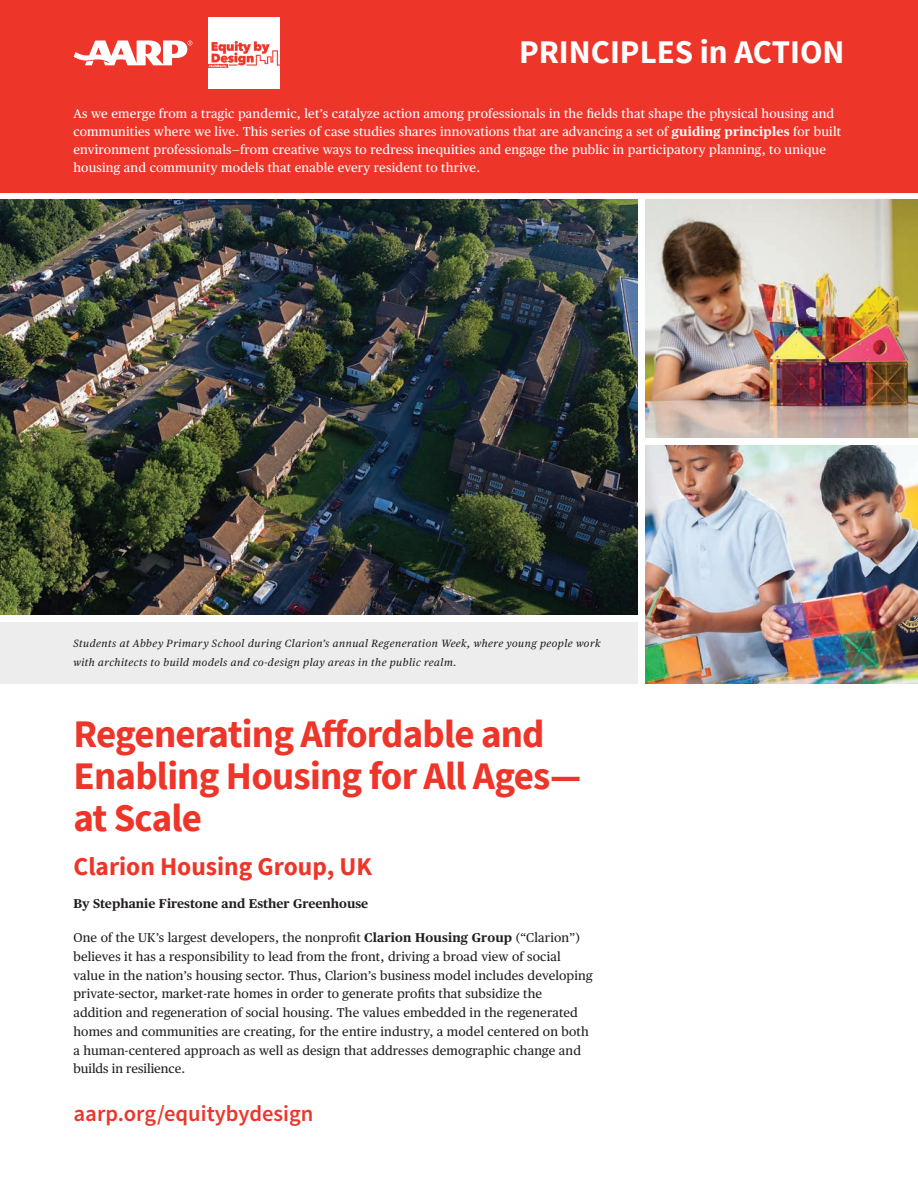
<style>
.page{position:relative;width:918px;height:1188px;background:#fff}
.page>*{position:absolute;margin:0;border:0;box-sizing:border-box;transform-origin:0 0}
.t1{font:700 39px/42px "Source Sans Pro";letter-spacing:-.02em;color:#ee3529}
.t2{font:700 33px "Source Sans Pro";color:#fff}
.t3{font:700 25.5px "Source Sans Pro";color:#ee3529}
.t4{font:600 22.5px "Source Sans Pro";color:#ee3529}
.t5{font:12.75px/18.8px "Publico Text";letter-spacing:.01em;color:#231f20}
.t6{font:12.75px/18px "Publico Text";letter-spacing:.015em;color:#fff}
.t7{font:700 12.75px "Publico Text";color:#231f20}
.t8{font:italic 10.5px/18.8px "Publico Text";letter-spacing:.05em;color:#231f20}
.s1{font-weight:700}
</style>
<div class="page">
<img style="left:0;top:199px;width:638px;height:416px">
<img style="left:645px;top:199px;width:273px;height:239px">
<img style="left:645px;top:446px;width:273px;height:238px">
<div style="left:0;top:0;width:918px;height:192px;background:#ee3529"></div>
<svg style="left:74px;top:40px;width:118px;height:25px"></svg>
<img style="left:209px;top:17px;width:71px;height:71px">
<div style="left:0;top:622px;width:638px;height:62px;background:#ededee"></div>
<h2 class="t2" style="left:519px;top:30px;width:327px">PRINCIPLES in ACTION</h2>
<p class="t6" style="left:73px;top:104px;width:769px">As we emerge from a tragic pandemic, let’s catalyze action among professionals in the fields that shape the physical housing and communities where we live. This series of case studies shares innovations that are advancing a set of <span class="s1">guiding principles</span> for built environment professionals—from creative ways to redress inequities and engage the public in participatory planning, to unique housing and community models that enable every resident to thrive.</p>
<p class="t8" style="left:73px;top:633px;width:529px">Students at Abbey Primary School during Clarion’s annual Regeneration Week, where young people work with architects to build models and co-design play areas in the public realm.</p>
<h1 class="t1" style="left:74px;top:713px;width:509px">Regenerating Affordable and<br>Enabling Housing for All Ages— at Scale</h1>
<h3 class="t3" style="left:74px;top:850px;width:300px">Clarion Housing Group, UK</h3>
<p class="t7" style="left:74px;top:893px;width:296px">By Stephanie Firestone and Esther Greenhouse</p>
<p class="t5" style="left:73px;top:927px;width:521px">One of the UK’s largest developers, the nonprofit <span class="s1">Clarion Housing Group</span> (“Clarion”) believes it has a responsibility to lead from the front, driving a broad view of social value in the nation’s housing sector. Thus, Clarion’s business model includes developing private-sector, market-rate homes in order to generate profits that subsidize the addition and regeneration of social housing. The values embedded in the regenerated homes and communities are creating, for the entire industry, a model centered on both a human-centered approach as well as design that addresses demographic change and builds in resilience.</p>
<h3 class="t4" style="left:74px;top:1099px;width:241px">aarp.org/equitybydesign</h3>
</div>
